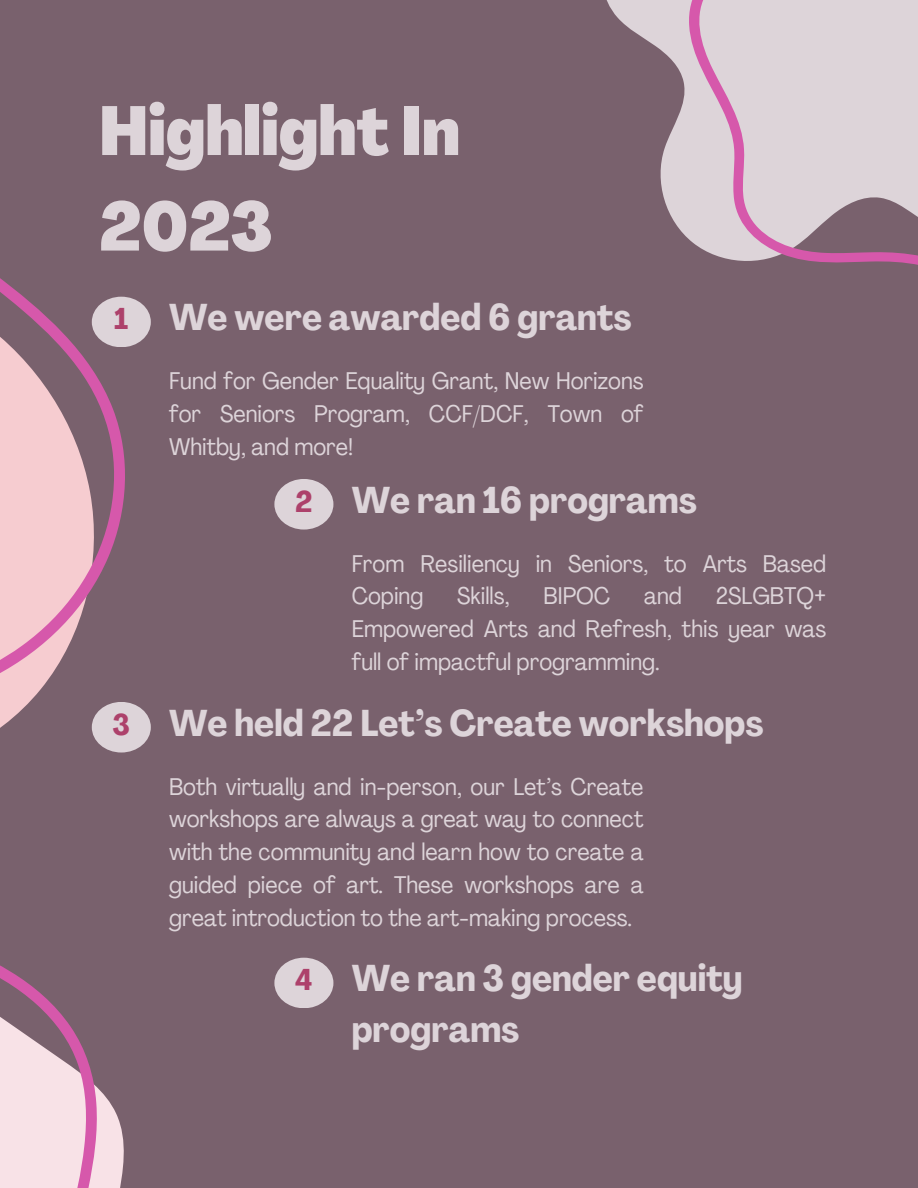
<style>
.page{position:relative;width:918px;height:1188px;background:#79616d}
.page>*{position:absolute;margin:0;border:0;box-sizing:border-box;transform-origin:0 0}
.t1{font:800 condensed 68.4px/95.6px "Agrandir";color:#ddd4d9}
.t2{font:700 condensed 36.75px/50.8px "Agrandir";color:#ddd4d9}
.t3{font:condensed 23.85px/32.8px "Agrandir";color:#ddd4d9;text-align:justify}
.s1{font-size:29.7px;color:#ad416b}
</style>
<div class="page">
<div style="left:274px;top:479px;width:59px;height:51px;background:#ddd4d9;border-radius:50%"></div>
<div style="left:274px;top:958px;width:59px;height:50px;background:#ddd4d9;border-radius:50%"></div>
<svg style="left:606px;top:0;width:82px;height:238px"></svg>
<svg style="left:688px;top:0;width:230px;height:265px;background:#d2c0ca"></svg>
<svg style="left:0;top:965px;width:124px;height:223px"></svg>
<svg style="left:0;top:278px;width:151px;height:475px"></svg>
<h1 class="t1" style="left:99px;top:90px;width:363px">Highlight In<br>2023</h1>
<h2 class="t2" style="left:114px;top:296px;width:519px"><span class="s1">1</span> We were awarded 6 grants</h2>
<p class="t3" style="left:169px;top:367px;width:476px">Fund for Gender Equality Grant, New Horizons for Seniors Program, CCF/DCF, Town of Whitby, and more!</p>
<h2 class="t2" style="left:295px;top:478px;width:403px"><span class="s1">2</span> We ran 16 programs</h2>
<p class="t3" style="left:352px;top:549px;width:476px">From Resiliency in Seniors, to Arts Based<br>Coping</p>
<p class="t3" style="left:457px;top:582px;width:54px">Skills,</p>
<p class="t3" style="left:544px;top:582px;width:68px">BIPOC</p>
<p class="t3" style="left:644px;top:582px;width:39px">and</p>
<p class="t3" style="left:352px;top:582px;width:476px;text-indent:364px">2SLGBTQ+ Empowered Arts and Refresh, this year was full of impactful programming.</p>
<h2 class="t2" style="left:113px;top:701px;width:653px"><span class="s1">3</span> We held 22 Let’s Create workshops</h2>
<p class="t3" style="left:169px;top:772px;width:476px">Both virtually and in-person, our Let’s Create workshops are always a great way to connect with the community and learn how to create a guided piece of art. These workshops are a great introduction to the art-making process.</p>
<h2 class="t2" style="left:352px;top:957px;width:392px;text-indent:-57px"><span class="s1">4</span> We ran 3 gender equity programs</h2>
</div>
